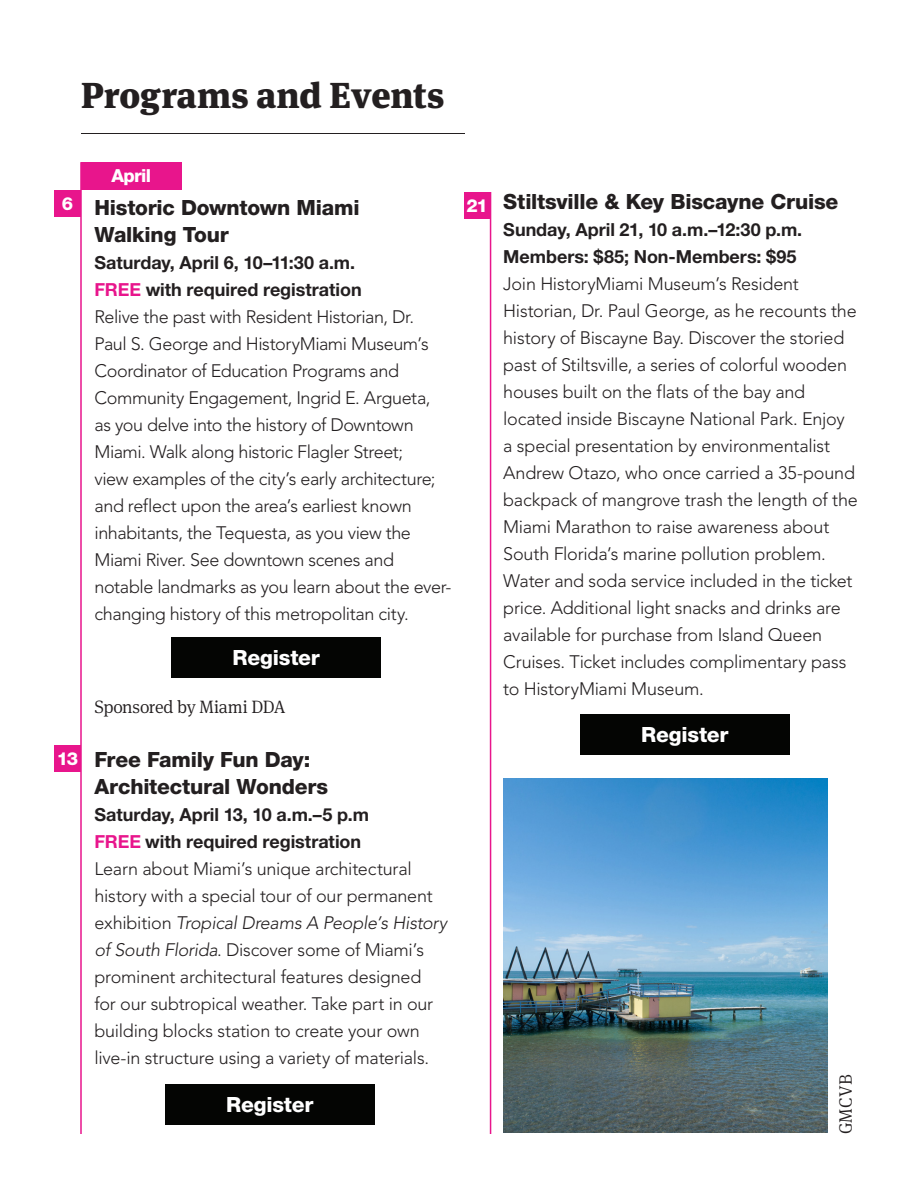
<style>
.page{position:relative;width:918px;height:1188px;background:#fff}
.page>*{position:absolute;margin:0;border:0;box-sizing:border-box;transform-origin:0 0}
.t1{font:900 36px "Meta Serif Pro";color:#231f20}
.t2{font:800 21px/27px "Helvetica Neue LT Std";letter-spacing:-.01em;color:#231f20}
.t3{font:800 21px "Helvetica Neue LT Std";letter-spacing:-.01em;color:#fff}
.t4{font:300 18px/27px "Avenir LT Std";letter-spacing:-.015em;color:#231f20}
.t5{font:700 18px "Helvetica Neue LT Std";color:#231f20}
.t6{font:300 18px "Meta Serif Pro";letter-spacing:-.01em;color:#231f20}
.t7{font:800 18px "Helvetica Neue LT Std";letter-spacing:-.04em;color:#fff}
.s1{color:#e8158c}
.s2{font-style:italic}
</style>
<div class="page">
<div style="left:171px;top:637px;width:210px;height:40px;background:#040503"></div>
<div style="left:165px;top:1085px;width:209px;height:40px;background:#040503"></div>
<hr style="left:81px;top:133px;width:384px;height:1px;background:#231f20">
<hr style="left:80px;top:162px;width:2px;height:972px;background:#e8158c">
<div style="left:54px;top:190px;width:27px;height:27px;background:#e8158c"></div>
<div style="left:81px;top:162px;width:100px;height:27px;background:#e8158c"></div>
<img style="left:503px;top:778px;width:324px;height:354px">
<div style="left:580px;top:714px;width:210px;height:40px;background:#040503"></div>
<hr style="left:490px;top:192px;width:1px;height:942px;background:#e8158c">
<div style="left:464px;top:192px;width:27px;height:27px;background:#e8158c"></div>
<div style="left:54px;top:745px;width:27px;height:27px;background:#e8158c"></div>
<p class="t1" style="left:81px;top:65px;width:365px">Programs and Events</p>
<p class="t7" style="left:62px;top:193px;width:13px">6</p>
<p class="t7" style="left:57px;top:748px;width:23px">13</p>
<p class="t7" style="left:111px;top:165px;width:41px">April</p>
<p class="t2" style="left:94px;top:194px;width:267px">Historic Downtown Miami<br>Walking Tour</p>
<p class="t5" style="left:94px;top:251px;width:262px">Saturday, April 6, 10–11:30 a.m.</p>
<p class="t5" style="left:94px;top:278px;width:269px"><span class="s1">FREE</span> with required registration</p>
<p class="t4" style="left:94px;top:303px;width:359px">Relive the past with Resident Historian, Dr.<br>Paul S. George and HistoryMiami Museum’s Coordinator of Education Programs and Community Engagement, Ingrid E. Argueta, as you delve into the history of Downtown Miami. Walk along historic Flagler Street;<br>view examples of the city’s early architecture; and reflect upon the area’s earliest known inhabitants, the Tequesta, as you view the Miami River. See downtown scenes and notable landmarks as you learn about the ever&shy;changing history of this metropolitan city.</p>
<p class="t3" style="left:232px;top:645px;width:89px">Register</p>
<p class="t6" style="left:94px;top:694px;width:193px">Sponsored by Miami DDA</p>
<p class="t2" style="left:94px;top:746px;width:235px">Free Family Fun Day:<br>Architectural Wonders</p>
<p class="t5" style="left:94px;top:803px;width:276px">Saturday, April 13, 10 a.m.–5 p.m</p>
<p class="t5" style="left:94px;top:830px;width:268px"><span class="s1">FREE</span> with required registration</p>
<p class="t4" style="left:94px;top:855px;width:354px">Learn about Miami’s unique architectural history with a special tour of our permanent exhibition <span class="s2">Tropical Dreams A People’s History of South Florida</span>. Discover some of Miami’s prominent architectural features designed for our subtropical weather. Take part in our building blocks station to create your own live-in structure using a variety of materials.</p>
<p class="t3" style="left:226px;top:1092px;width:89px">Register</p>
<p class="t7" style="left:466px;top:194px;width:23px">21</p>
<p class="t2" style="left:503px;top:188px;width:337px">Stiltsville &amp; Key Biscayne Cruise</p>
<p class="t5" style="left:503px;top:219px;width:301px">Sunday, April 21, 10 a.m.–12:30 p.m.</p>
<p class="t5" style="left:503px;top:246px;width:295px">Members: $85; Non-Members: $95</p>
<p class="t4" style="left:503px;top:271px;width:356px">Join HistoryMiami Museum’s Resident Historian, Dr. Paul George, as he recounts the history of Biscayne Bay. Discover the storied past of Stiltsville, a series of colorful wooden houses built on the flats of the bay and located inside Biscayne National Park. Enjoy a special presentation by environmentalist Andrew Otazo, who once carried a 35-pound backpack of mangrove trash the length of the Miami Marathon to raise awareness about South Florida’s marine pollution problem.<br>Water and soda service included in the ticket price. Additional light snacks and drinks are available for purchase from Island Queen Cruises. Ticket includes complimentary pass to HistoryMiami Museum.</p>
<p class="t3" style="left:641px;top:722px;width:89px">Register</p>
<p class="t6" style="left:833px;top:1134px;width:61px;rotate:-90deg">GMCVB</p>
</div>
